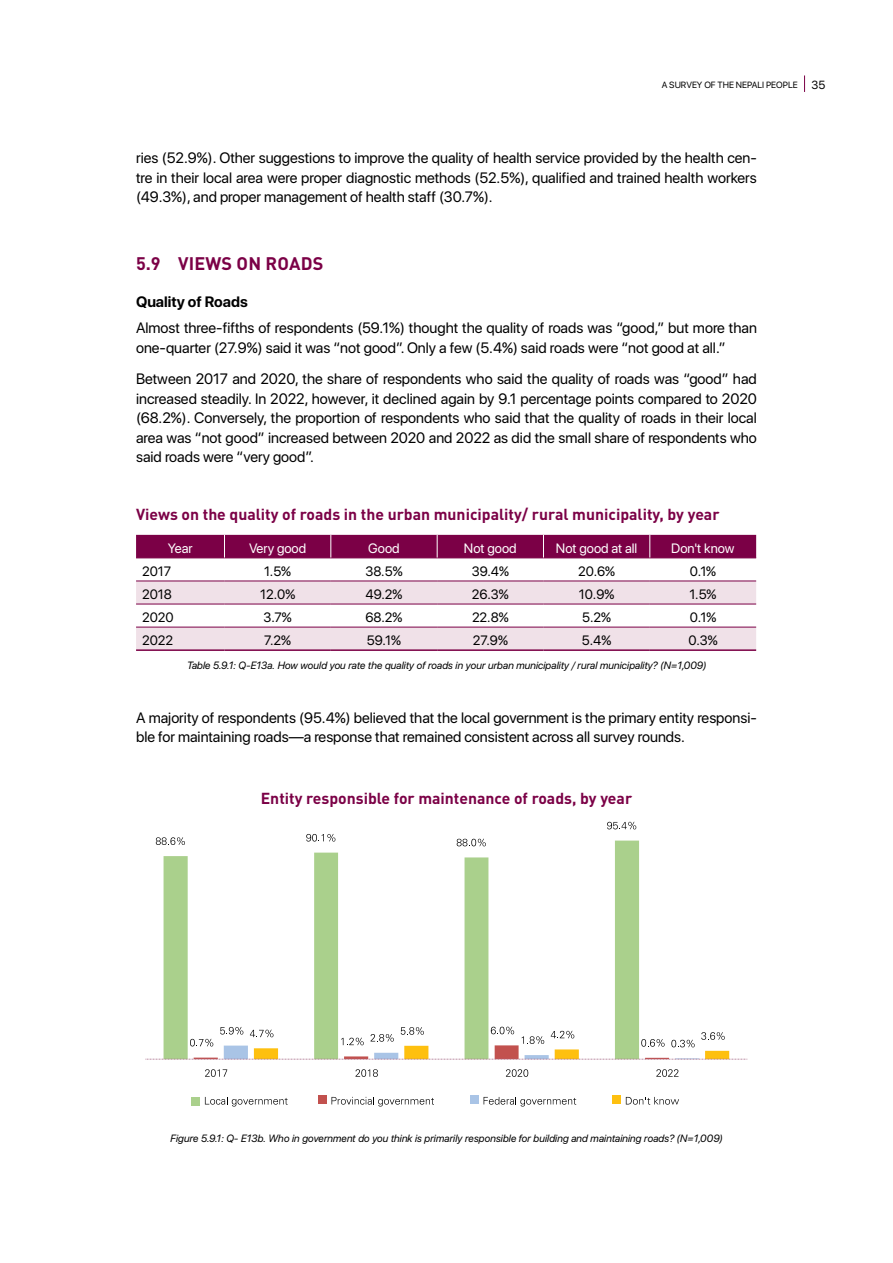
<style>
.page{position:relative;width:893px;height:1263px;background:#fff}
.page>*{position:absolute;margin:0;border:0;box-sizing:border-box;transform-origin:0 0}
.t1{font:700 18px "DIN Pro";letter-spacing:.01em;color:#7b0046}
.t2{font:700 15.75px "DIN Pro";color:#7b0046}
.t3{font:15px/19.5px "SF Pro Display";color:#000;text-align:justify}
.t4{font:700 15px "SF Pro Display";color:#000}
.t5{font:13.5px "SF Pro Display";color:#000}
.t6{font:13.5px "SF Pro Display";color:#fff}
.t7{font:italic 10.5px "SF Pro Display";color:#000}
.t8{font:9px "SF Pro Display";color:#000}
.s1{font-size:11.7px}
</style>
<div class="page">
<svg style="left:804px;top:75px;width:1px;height:17px"></svg>
<svg style="left:136px;top:582px;width:620px;height:67px"></svg>
<hr style="left:136px;top:581px;width:88px;height:1px;background:#7b0046">
<hr style="left:224px;top:581px;width:107px;height:1px;background:#7b0046">
<hr style="left:331px;top:581px;width:106px;height:1px;background:#7b0046">
<hr style="left:437px;top:581px;width:106px;height:1px;background:#7b0046">
<hr style="left:543px;top:581px;width:107px;height:1px;background:#7b0046">
<hr style="left:650px;top:581px;width:106px;height:1px;background:#7b0046">
<hr style="left:136px;top:604px;width:88px;height:1px;background:#7b0046">
<hr style="left:224px;top:604px;width:107px;height:1px;background:#7b0046">
<hr style="left:331px;top:604px;width:106px;height:1px;background:#7b0046">
<hr style="left:437px;top:604px;width:106px;height:1px;background:#7b0046">
<hr style="left:543px;top:604px;width:107px;height:1px;background:#7b0046">
<hr style="left:650px;top:604px;width:106px;height:1px;background:#7b0046">
<hr style="left:136px;top:627px;width:88px;height:1px;background:#7b0046">
<hr style="left:224px;top:627px;width:107px;height:1px;background:#7b0046">
<hr style="left:331px;top:627px;width:106px;height:1px;background:#7b0046">
<hr style="left:437px;top:627px;width:106px;height:1px;background:#7b0046">
<hr style="left:543px;top:627px;width:107px;height:1px;background:#7b0046">
<hr style="left:650px;top:627px;width:106px;height:1px;background:#7b0046">
<div style="left:136px;top:535px;width:620px;height:23px;background:#7b0046"></div>
<hr style="left:136px;top:649px;width:88px;height:2px;background:#7b0046">
<hr style="left:224px;top:649px;width:107px;height:2px;background:#7b0046">
<hr style="left:331px;top:649px;width:106px;height:2px;background:#7b0046">
<hr style="left:437px;top:649px;width:106px;height:2px;background:#7b0046">
<hr style="left:543px;top:649px;width:107px;height:2px;background:#7b0046">
<hr style="left:650px;top:649px;width:106px;height:2px;background:#7b0046">
<svg style="left:164px;top:840px;width:475px;height:187px"></svg>
<svg style="left:156px;top:837px;width:29px;height:8px"></svg>
<svg style="left:306px;top:834px;width:29px;height:7px"></svg>
<svg style="left:457px;top:839px;width:29px;height:7px"></svg>
<svg style="left:607px;top:822px;width:29px;height:7px"></svg>
<svg style="left:146px;top:1027px;width:601px;height:33px"></svg>
<svg style="left:205px;top:1069px;width:22px;height:8px"></svg>
<svg style="left:355px;top:1069px;width:23px;height:8px"></svg>
<svg style="left:506px;top:1069px;width:22px;height:8px"></svg>
<svg style="left:656px;top:1069px;width:22px;height:8px"></svg>
<div style="left:191px;top:1097px;width:9px;height:9px;background:#aad08c"></div>
<svg style="left:205px;top:1097px;width:83px;height:9px"></svg>
<div style="left:318px;top:1095px;width:9px;height:9px;background:#c2514e"></div>
<svg style="left:331px;top:1097px;width:103px;height:9px"></svg>
<div style="left:470px;top:1095px;width:9px;height:9px;background:#a9c4e6"></div>
<svg style="left:484px;top:1097px;width:92px;height:9px"></svg>
<div style="left:612px;top:1095px;width:9px;height:9px;background:#fec00f"></div>
<svg style="left:626px;top:1097px;width:53px;height:7px"></svg>
<p class="t8" style="left:662px;top:78px;width:165px">A survey of the nepali people <span class="s1">35</span></p>
<p class="t3" style="left:136px;top:147px;width:622px">ries (52.9%). Other suggestions to improve the quality of health service provided by the health cen&shy;tre in their local area were proper diagnostic methods (52.5%), qualified and trained health workers (49.3%), and proper management of health staff (30.7%).</p>
<p class="t1" style="left:136px;top:251px;width:189px">5.9 Vi ews on Roads</p>
<p class="t4" style="left:136px;top:293px;width:113px">Quality of Roads</p>
<p class="t3" style="left:136px;top:317px;width:622px">Almost three-fifths of respondents (59.1%) thought the quality of roads was “good,” but more than one-quarter (27.9%) said it was “not good”. Only a few (5.4%) said roads were “not good at all.”</p>
<p class="t3" style="left:136px;top:368px;width:622px">Between 2017 and 2020, the share of respondents who said the quality of roads was “good” had increased steadily. In 2022, however, it declined again by 9.1 percentage points compared to 2020 (68.2%). Conversely, the proportion of respondents who said that the quality of roads in their local area was “not good” increased between 2020 and 2022 as did the small share of respondents who said roads were “very good”.</p>
<p class="t2" style="left:136px;top:504px;width:585px">Views on the quality of roads in the urban municipality/ rural municipality, by year</p>
<p class="t6" style="left:168px;top:538px;width:26px">Year</p>
<p class="t6" style="left:249px;top:538px;width:59px">Very good</p>
<p class="t6" style="left:368px;top:538px;width:33px">Good</p>
<p class="t6" style="left:464px;top:538px;width:54px">Not good</p>
<p class="t6" style="left:556px;top:538px;width:83px">Not good at all</p>
<p class="t6" style="left:671px;top:538px;width:65px">Don't know</p>
<p class="t5" style="left:142px;top:561px;width:31px">2017</p>
<p class="t5" style="left:264px;top:561px;width:28px">1.5%</p>
<p class="t5" style="left:365px;top:561px;width:39px">38.5%</p>
<p class="t5" style="left:472px;top:561px;width:39px">39.4%</p>
<p class="t5" style="left:578px;top:561px;width:38px">20.6%</p>
<p class="t5" style="left:690px;top:561px;width:28px">0.1%</p>
<p class="t5" style="left:142px;top:584px;width:31px">2018</p>
<p class="t5" style="left:260px;top:584px;width:37px">12.0%</p>
<p class="t5" style="left:365px;top:584px;width:38px">49.2%</p>
<p class="t5" style="left:472px;top:584px;width:38px">26.3%</p>
<p class="t5" style="left:579px;top:584px;width:37px">10.9%</p>
<p class="t5" style="left:689px;top:584px;width:28px">1.5%</p>
<p class="t5" style="left:142px;top:607px;width:33px">2020</p>
<p class="t5" style="left:264px;top:607px;width:30px">3.7%</p>
<p class="t5" style="left:366px;top:607px;width:38px">68.2%</p>
<p class="t5" style="left:472px;top:607px;width:38px">22.8%</p>
<p class="t5" style="left:582px;top:607px;width:30px">5.2%</p>
<p class="t5" style="left:690px;top:607px;width:28px">0.1%</p>
<p class="t5" style="left:142px;top:630px;width:32px">2022</p>
<p class="t5" style="left:264px;top:630px;width:28px">7.2%</p>
<p class="t5" style="left:367px;top:630px;width:36px">59.1%</p>
<p class="t5" style="left:473px;top:630px;width:37px">27.9%</p>
<p class="t5" style="left:582px;top:630px;width:31px">5.4%</p>
<p class="t5" style="left:688px;top:630px;width:31px">0.3%</p>
<p class="t7" style="left:187px;top:658px;width:521px">Table 5.9.1: Q-E13a. How would you rate the quality of roads in your urban municipality / rural municipality? (N=1,009)</p>
<p class="t3" style="left:136px;top:707px;width:622px">A majority of respondents (95.4%) believed that the local government is the primary entity responsi&shy;ble for maintaining roads—a response that remained consistent across all survey rounds.</p>
<p class="t2" style="left:261px;top:788px;width:373px">Entity responsible for maintenance of roads, by year</p>
<p class="t7" style="left:170px;top:1131px;width:554px">Figure 5.9.1: Q- E13b. Who in government do you think is primarily responsible for building and maintaining roads? (N=1,009)</p>
</div>
